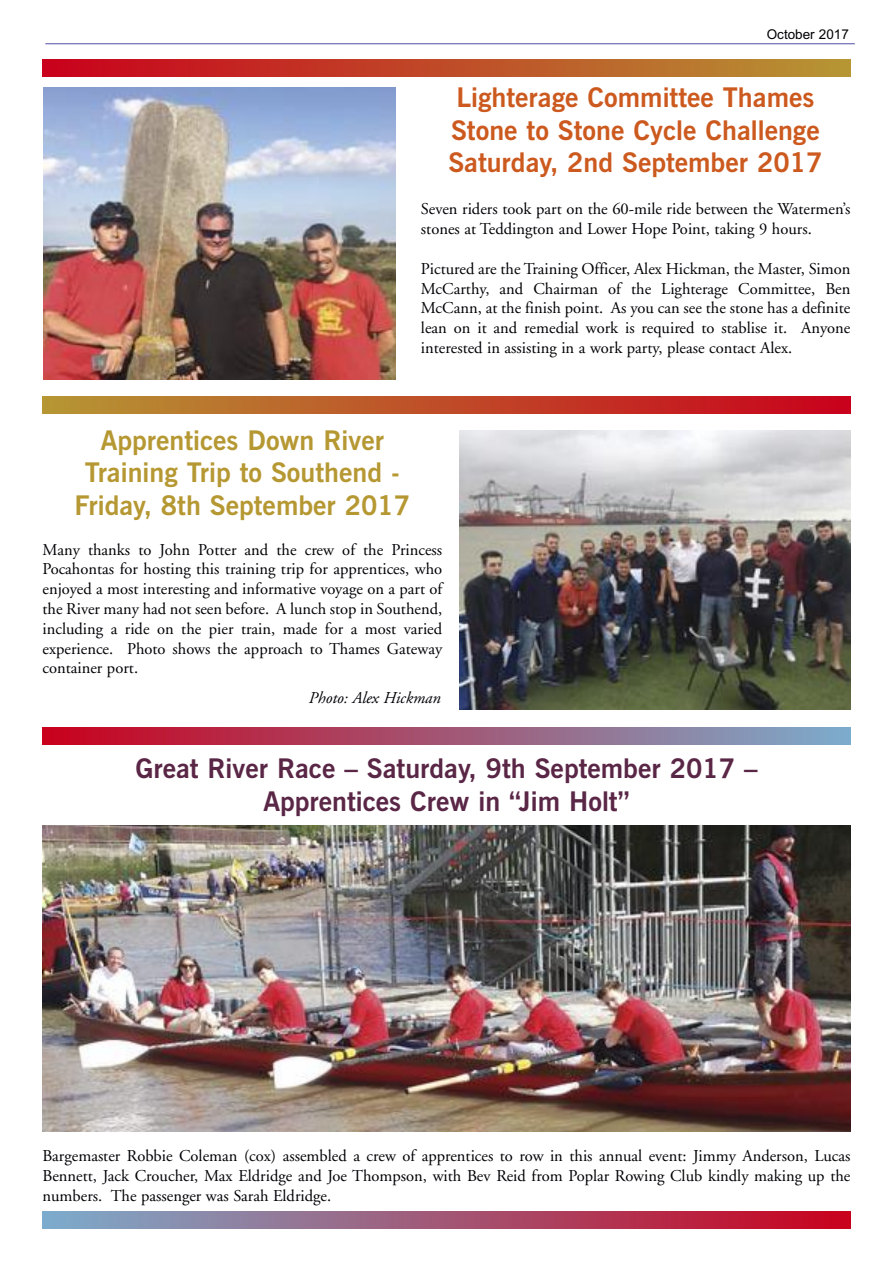
<style>
.page{position:relative;width:893px;height:1263px;background:#fff}
.page>*{position:absolute;margin:0;border:0;box-sizing:border-box;transform-origin:0 0}
.t1{font:700 27px/32.4px "News Gothic BT";color:#cc591e;text-align:center}
.t2{font:700 27px/32.4px "News Gothic BT";color:#5a2646;text-align:center}
.t3{font:700 27px/32.4px "News Gothic BT";color:#b69833;text-align:center}
.t4{font:16.5px/19.8px "Adobe Garamond";color:#000005;text-align:justify}
.t5{font:italic 16.5px "Adobe Garamond";color:#000005}
.t6{font:13.5px "Arial";color:#000005}
</style>
<div class="page">
<hr style="left:45px;top:43px;width:810px;height:1px;background:#534ea6">
<div style="left:43px;top:60px;width:807px;height:17px;background:linear-gradient(to right,#c9001c,#b69634)"></div>
<div style="left:43px;top:728px;width:807px;height:17px;background:linear-gradient(to right,#c9001c,#7caccd)"></div>
<img style="left:43px;top:88px;width:353px;height:292px">
<div style="left:43px;top:1212px;width:807px;height:17px;background:linear-gradient(to right,#7caccd,#c9001c)"></div>
<img style="left:460px;top:431px;width:390px;height:279px">
<img style="left:43px;top:825px;width:807px;height:307px">
<div style="left:43px;top:396px;width:807px;height:18px;background:linear-gradient(to right,#b69634,#c9001c)"></div>
<p class="t6" style="left:767px;top:27px;width:84px">October 2017</p>
<h1 class="t1" style="left:448px;top:84px;width:376px">Lighterage Committee Thames<br>Stone to Stone Cycle Challenge<br>Saturday, 2nd September 2017</h1>
<p class="t4" style="left:421px;top:201px;width:431px">Seven riders took part on the 60-mile ride between the Watermen’s stones at Teddington and Lower Hope Point, taking 9 hours.</p>
<p class="t4" style="left:421px;top:260px;width:431px">Pictured are the Training Officer, Alex Hickman, the Master, Simon McCarthy, and Chairman of the Lighterage Committee, Ben McCann, at the finish point. As you can see the stone has a definite lean on it and remedial work is required to stablise it. Anyone interested in assisting in a work party, please contact Alex.</p>
<h1 class="t3" style="left:74px;top:426px;width:337px">Apprentices Down River<br>Training Trip to Southend -<br>Friday, 8th September 2017</h1>
<p class="t4" style="left:43px;top:541px;width:401px">Many thanks to John Potter and the crew of the Princess Pocahontas for hosting this training trip for apprentices, who enjoyed a most interesting and informative voyage on a part of the River many had not seen before. A lunch stop in Southend, including a ride on the pier train, made for a most varied experience. Photo shows the approach to Thames Gateway container port.</p>
<p class="t5" style="left:309px;top:692px;width:133px">Photo: Alex Hickman</p>
<h1 class="t2" style="left:135px;top:755px;width:624px">Great River Race – Saturday, 9th September 2017 –<br>Apprentices Crew in “Jim Holt”</h1>
<p class="t4" style="left:43px;top:1148px;width:809px">Bargemaster Robbie Coleman (cox) assembled a crew of apprentices to row in this annual event: Jimmy Anderson, Lucas Bennett, Jack Croucher, Max Eldridge and Joe Thompson, with Bev Reid from Poplar Rowing Club kindly making up the numbers. The passenger was Sarah Eldridge.</p>
</div>
